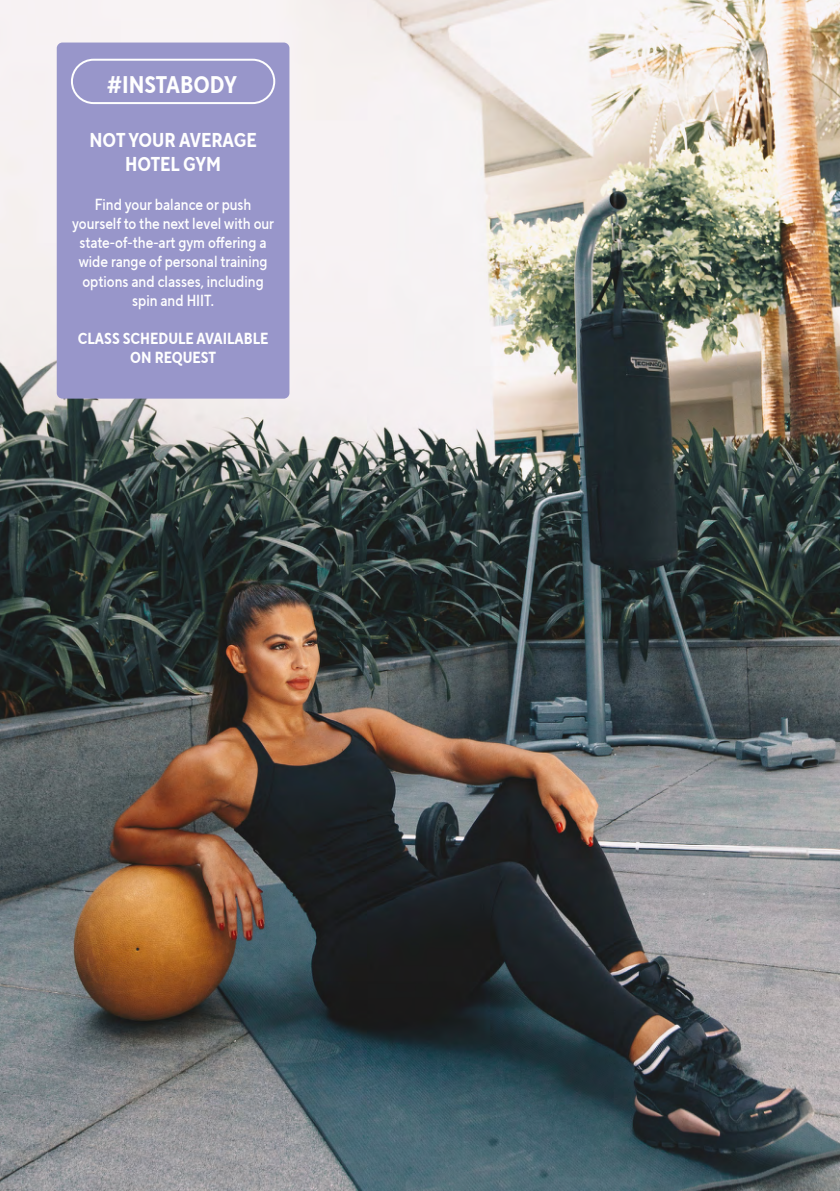
<style>
.page{position:relative;width:840px;height:1191px;background:#fff}
.page>*{position:absolute;margin:0;border:0;box-sizing:border-box;transform-origin:0 0}
.t1{font:700 24px "TT Norms Pro Cond";color:#fff}
.t2{font:700 20px/24px "TT Norms Pro Cond";color:#fff;text-align:center}
.t3{font:500 16px/19.2px "TT Norms Pro Cond";color:#fff;text-align:center}
.t4{font:700 16px/19.2px "TT Norms Pro Cond";color:#fff;text-align:center}
</style>
<div class="page">
<img style="left:0;top:0;width:839px;height:1191px">
<div style="left:57px;top:43px;width:232px;height:355px;background:#9896ca;border-radius:6px"></div>
<div style="left:71px;top:59px;width:204px;height:45px;border:2px solid #fff;border-radius:22px"></div>
<h1 class="t1" style="left:107px;top:67px;width:131px">#INSTABODY</h1>
<p class="t2" style="left:89px;top:128px;width:168px">NOT YOUR AVERAGE<br>HOTEL GYM</p>
<p class="t3" style="left:72px;top:194px;width:203px">Find your balance or push yourself to the next level with our state-of-the-art gym offering a wide range of personal training options and classes, including spin and HIIT.</p>
<p class="t4" style="left:78px;top:329px;width:192px">CLASS SCHEDULE AVAILABLE<br>ON REQUEST</p>
</div>
